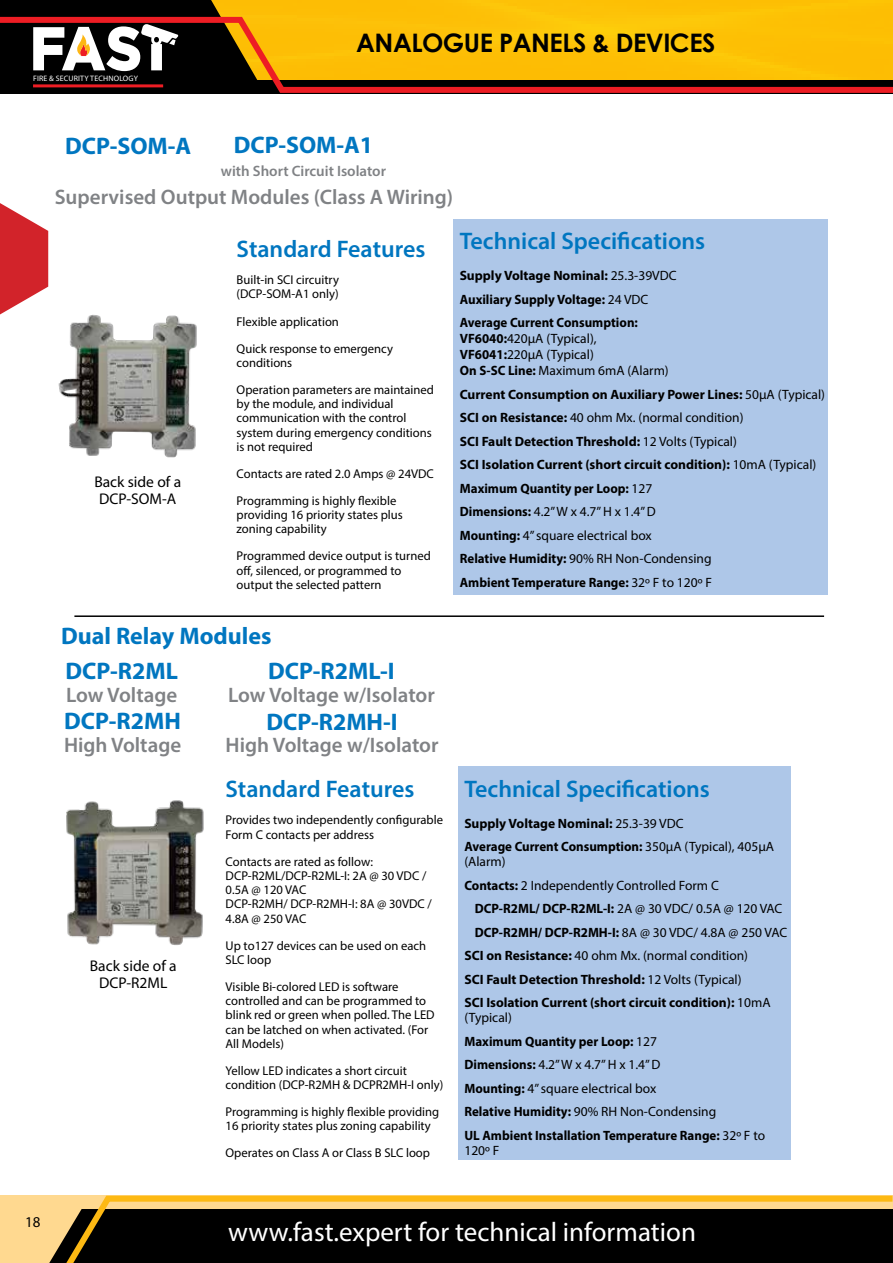
<style>
.page{position:relative;width:893px;height:1263px;background:#fff}
.page>*{position:absolute;margin:0;border:0;box-sizing:border-box;transform-origin:0 0}
.t1{font:27px "Myriad Pro";color:#fff}
.t2{font:700 25.5px "Century Gothic";letter-spacing:-.02em;color:#000}
.t3{font:600 24px "Myriad Pro";color:#0076c0}
.t4{font:700 24px "Myriad Pro";color:#0076c0}
.t5{font:600 21px "Myriad Pro";color:#808285}
.t6{font:15.45px/17.4px "Myriad Pro";color:#000;text-align:center}
.t7{font:600 15px "Myriad Pro";color:#808285}
.t8{font:15px "Myriad Pro";color:#000}
.t9{font:700 13.5px/23.5px "Myriad Pro";color:#000}
.t10{font:700 13.5px/23.5px "Myriad Pro";color:#000;scale:.96 1}
.t11{font:13.5px/16px "Myriad Pro";color:#000}
.t12{font:12.75px/14.2px "Myriad Pro";color:#000}
.t13{font:7.8px "Myriad Pro";letter-spacing:.02em;color:#fff}
.s1{font-weight:400}
.s2{font-weight:700}
</style>
<div class="page">
<div style="left:258px;top:0;width:634px;height:14px;background:#fdc005"></div>
<svg style="left:0;top:1195px;width:887px;height:68px;background:#382d15"></svg>
<svg style="left:0;top:1207px;width:83px;height:56px;background:#d3b273"></svg>
<svg style="left:0;top:0;width:258px;height:14px;background:#2a1f00"></svg>
<svg style="left:0;top:14px;width:887px;height:80px;background:#b78112"></svg>
<hr style="left:892px;top:0;width:1px;height:80px;background:#fdb913">
<svg style="left:887px;top:1195px;width:6px;height:68px"></svg>
<svg style="left:887px;top:14px;width:6px;height:80px"></svg>
<svg style="left:0;top:203px;width:48px;height:112px"></svg>
<div style="left:453px;top:219px;width:375px;height:375px;background:#aec7e8"></div>
<img style="left:58px;top:314px;width:139px;height:144px">
<div style="left:458px;top:767px;width:332px;height:393px;background:#aec7e8"></div>
<img style="left:66px;top:800px;width:138px;height:145px">
<hr style="left:74px;top:615px;width:750px;height:2px;background:#000">
<p class="t13" style="left:33px;top:74px;width:106px">FIRE &amp; SECURITY TECHNOLOGY</p>
<h2 class="t2" style="left:356px;top:23px;width:361px">ANALOGUE PANELS &amp; DEVICES</h2>
<h3 class="t4" style="left:65px;top:131px;width:128px">DCP-SOM-A</h3>
<h3 class="t4" style="left:234px;top:129px;width:141px">DCP-SOM-A1</h3>
<p class="t7" style="left:221px;top:161px;width:167px">with Short Circuit Isolator</p>
<h3 class="t5" style="left:55px;top:183px;width:400px">Supervised Output Modules (Class A Wiring)</h3>
<p class="t6" style="left:94px;top:472px;width:88px">Back side of a<br>DCP-SOM-A</p>
<h3 class="t3" style="left:237px;top:234px;width:190px">Standard Features</h3>
<p class="t12" style="left:237px;top:273px;width:104px">Built-in SCI circuitry (DCP-SOM-A1 only)</p>
<p class="t12" style="left:237px;top:307px;width:158px;line-height:27px">Flexible application<br>Quick response to emergency</p>
<p class="t12" style="left:237px;top:349px;width:199px;line-height:27px">conditions<br>Operation parameters are maintained</p>
<p class="t12" style="left:237px;top:396px;width:197px">by the module, and individual communication with the control system during emergency conditions is not required</p>
<p class="t12" style="left:237px;top:460px;width:199px;line-height:27px">Contacts are rated 2.0 Amps @ 24VDC<br>Programming is highly flexible</p>
<p class="t12" style="left:237px;top:507px;width:168px">providing 16 priority states plus zoning capability</p>
<p class="t12" style="left:237px;top:549px;width:196px">Programmed device output is turned off, silenced, or programmed to output the selected pattern</p>
<h3 class="t4" style="left:61px;top:621px;width:212px">Dual Relay Modules</h3>
<h3 class="t4" style="left:65px;top:656px;width:114px">DCP-R2ML</h3>
<h3 class="t5" style="left:66px;top:681px;width:113px">Low Voltage</h3>
<h3 class="t4" style="left:64px;top:705px;width:118px">DCP-R2MH</h3>
<h3 class="t5" style="left:64px;top:731px;width:119px">High Voltage</h3>
<p class="t6" style="left:90px;top:956px;width:88px">Back side of a<br>DCP-R2ML</p>
<h3 class="t4" style="left:268px;top:656px;width:128px">DCP-R2ML-I</h3>
<h3 class="t5" style="left:228px;top:681px;width:208px">Low Voltage w/Isolator</h3>
<h3 class="t4" style="left:266px;top:706px;width:133px">DCP-R2MH-I</h3>
<h3 class="t5" style="left:226px;top:732px;width:215px">High Voltage w/Isolator</h3>
<h3 class="t3" style="left:226px;top:774px;width:190px">Standard Features</h3>
<p class="t12" style="left:226px;top:813px;width:219px">Provides two independently configurable<br>Form C contacts per address</p>
<p class="t12" style="left:226px;top:854px;width:208px">Contacts are rated as follow:<br>DCP-R2ML/DCP-R2ML-I: 2A @ 30 VDC /<br>0.5A @ 120 VAC<br>DCP-R2MH/ DCP-R2MH-I: 8A @ 30VDC /<br>4.8A @ 250 VAC</p>
<p class="t12" style="left:226px;top:938px;width:202px">Up to127 devices can be used on each<br>SLC loop</p>
<p class="t12" style="left:226px;top:979px;width:211px">Visible Bi-colored LED is software controlled and can be programmed to blink red or green when polled. The LED can be latched on when activated. (For<br>All Models)</p>
<p class="t12" style="left:226px;top:1063px;width:219px">Yellow LED indicates a short circuit condition (DCP-R2MH &amp; DCPR2MH-I only)</p>
<p class="t12" style="left:226px;top:1104px;width:215px">Programming is highly flexible providing<br>16 priority states plus zoning capability</p>
<p class="t12" style="left:226px;top:1146px;width:206px">Operates on Class A or Class B SLC loop</p>
<h3 class="t3" style="left:460px;top:226px;width:247px">Technical Specifications</h3>
<p class="t9" style="left:460px;top:263px;width:218px">Supply Voltage Nominal: <span class="s1">25.3-39VDC<br></span>Auxiliary Supply Voltage: <span class="s1">24 VDC<br></span>Average Current Consumption:</p>
<p class="t11" style="left:460px;top:330px;width:210px"><span class="s2">VF6040:</span>420μA (Typical),<br><span class="s2">VF6041:</span>220μA (Typical)<br><span class="s2">On S-SC Line:</span> Maximum 6mA (Alarm)</p>
<p class="t9" style="left:460px;top:382px;width:367px">Current Consumption on Auxiliary Power Lines: <span class="s1">50μA (Typical)<br></span>SCI on Resistance: <span class="s1">40 ohm Mx. (normal condition)<br></span>SCI Fault Detection Threshold: <span class="s1">12 Volts (Typical)<br></span>SCI Isolation Current (short circuit condition): <span class="s1">10mA (Typical)<br></span>Maximum Quantity per Loop: <span class="s1">127<br></span>Dimensions: <span class="s1">4.2” W x 4.7” H x 1.4” D<br></span>Mounting: <span class="s1">4” square electrical box<br></span>Relative Humidity: <span class="s1">90% RH Non-Condensing<br></span>Ambient Temperature Range: <span class="s1">32º F to 120º F</span></p>
<h3 class="t3" style="left:464px;top:773px;width:247px">Technical Specifications</h3>
<p class="t9" style="left:464px;top:811px;width:311px">Supply Voltage Nominal: <span class="s1">25.3-39 VDC<br></span>Average Current Consumption: <span class="s1">350μA (Typical), 405μA</span></p>
<p class="t11" style="left:464px;top:853px;width:43px">(Alarm)</p>
<p class="t11" style="left:464px;top:877px;width:256px"><span class="s2">Contacts:</span> 2 Independently Controlled Form C</p>
<p class="t10" style="left:475px;top:896px;width:322px">DCP-R2ML/ DCP-R2ML-I: <span class="s1">2A @ 30 VDC/ 0.5A @ 120 VAC</span></p>
<p class="t10" style="left:475px;top:920px;width:327px">DCP-R2MH/ DCP-R2MH-I: <span class="s1">8A @ 30 VDC/ 4.8A @ 250 VAC</span></p>
<p class="t11" style="left:464px;top:947px;width:285px"><span class="s2">SCI on Resistance:</span> 40 ohm Mx. (normal condition)</p>
<p class="t9" style="left:464px;top:967px;width:279px">SCI Fault Detection Threshold: <span class="s1">12 Volts (Typical)</span></p>
<p class="t9" style="left:464px;top:990px;width:308px">SCI Isolation Current (short circuit condition): <span class="s1">10mA</span></p>
<p class="t10" style="left:464px;top:1005px;width:315px"><span class="s1">(Typical)<br></span>Maximum Quantity per Loop: <span class="s1">127<br></span>Dimensions: <span class="s1">4.2” W x 4.7” H x 1.4” D<br></span>Mounting: <span class="s1">4” square electrical box<br></span>Relative Humidity: <span class="s1">90% RH Non-Condensing<br></span>UL Ambient Installation Temperature Range: <span class="s1">32º F to</span></p>
<p class="t11" style="left:464px;top:1142px;width:37px">120º F</p>
<p class="t8" style="left:25px;top:1213px;width:17px">18</p>
<h1 class="t1" style="left:228px;top:1215px;width:469px">www.fast.expert for technical information</h1>
</div>
